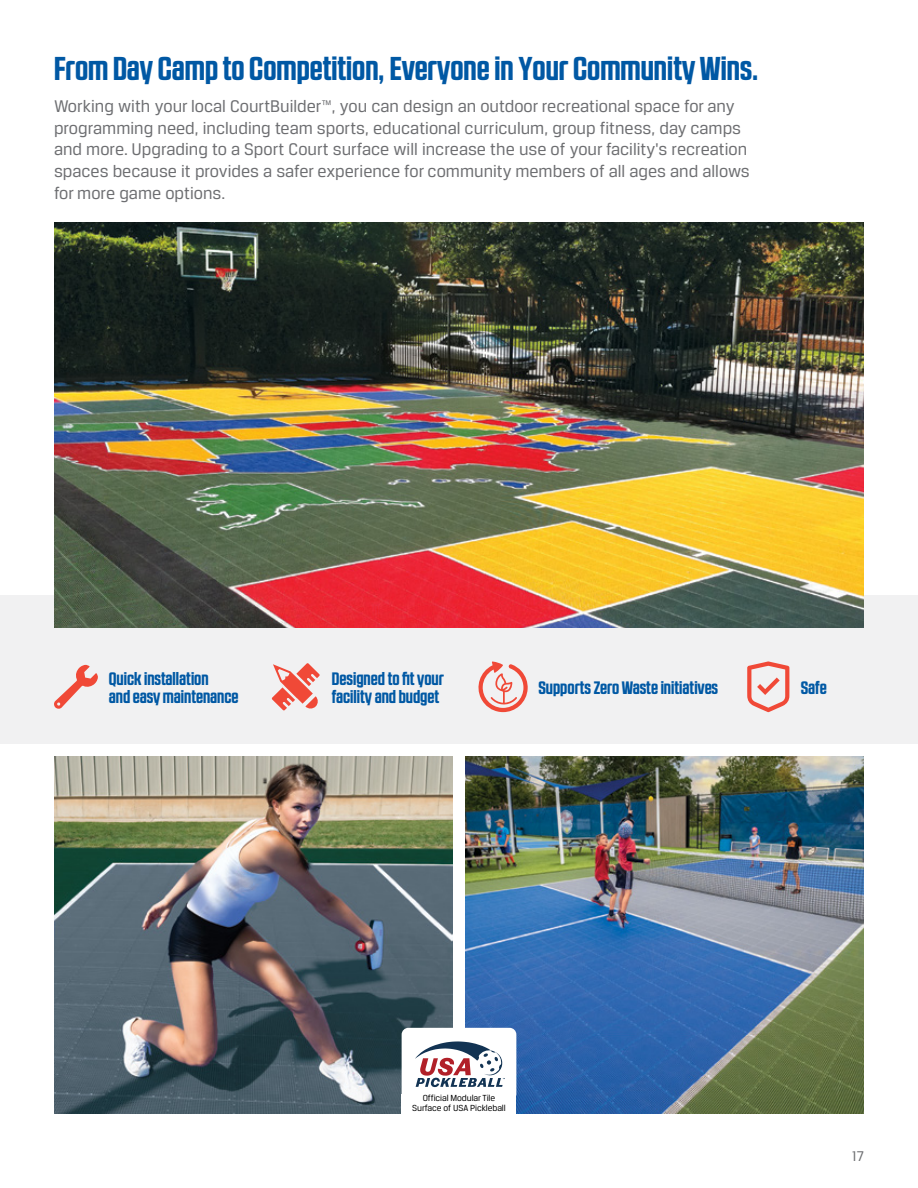
<style>
.page{position:relative;width:918px;height:1188px;background:#fff}
.page>*{position:absolute;margin:0;border:0;box-sizing:border-box;transform-origin:0 0}
.t1{font:700 33px "RB No 2.1 a";color:#0058a4}
.t2{font:18px/21.6px "Breuer Text";color:#6d6e71}
.t3{font:700 18px/18px "RB No 2.1 a";color:#0058a4}
.t4{font:15px "Breuer Text";color:#6d6e71}
.t5{font:9.3px/9.8px "Breuer Text";letter-spacing:-.01em;color:#000;text-align:center}
</style>
<div class="page">
<div style="left:0;top:596px;width:918px;height:148px;background:#f1f1f2"></div>
<img style="left:54px;top:223px;width:810px;height:405px">
<svg style="left:54px;top:665px;width:44px;height:44px"></svg>
<svg style="left:272px;top:663px;width:48px;height:48px"></svg>
<svg style="left:747px;top:662px;width:42px;height:50px"></svg>
<svg style="left:478px;top:661px;width:50px;height:51px"></svg>
<img style="left:54px;top:756px;width:398px;height:358px">
<img style="left:466px;top:756px;width:398px;height:358px">
<div style="left:402px;top:1028px;width:114px;height:73px;background:#fff;border-radius:7px"></div>
<svg style="left:415px;top:1041px;width:90px;height:46px"></svg>
<div style="left:402px;top:1094px;width:114px;height:21px;background:#fff"></div>
<h1 class="t1" style="left:54px;top:49px;width:706px">From Day Camp to Competition, Everyone in Your Community Wins.</h1>
<p class="t2" style="left:54px;top:95px;width:697px">Working with your local CourtBuilder™, you can design an outdoor recreational space for any programming need, including team sports, educational curriculum, group fitness, day camps and more. Upgrading to a Sport Court surface will increase the use of your facility's recreation spaces because it provides a safer experience for community members of all ages and allows for more game options.</p>
<p class="t3" style="left:109px;top:670px;width:131px">Quick installation<br>and easy maintenance</p>
<p class="t3" style="left:332px;top:670px;width:114px">Designed to fit your facility and budget</p>
<p class="t3" style="left:538px;top:679px;width:181px">Supports Zero Waste initiatives</p>
<p class="t3" style="left:801px;top:679px;width:28px">Safe</p>
<p class="t5" style="left:412px;top:1093px;width:95px">Official Modular Tile<br>Surface of USA Pickleball</p>
<p class="t4" style="left:852px;top:1148px;width:14px">17</p>
</div>
